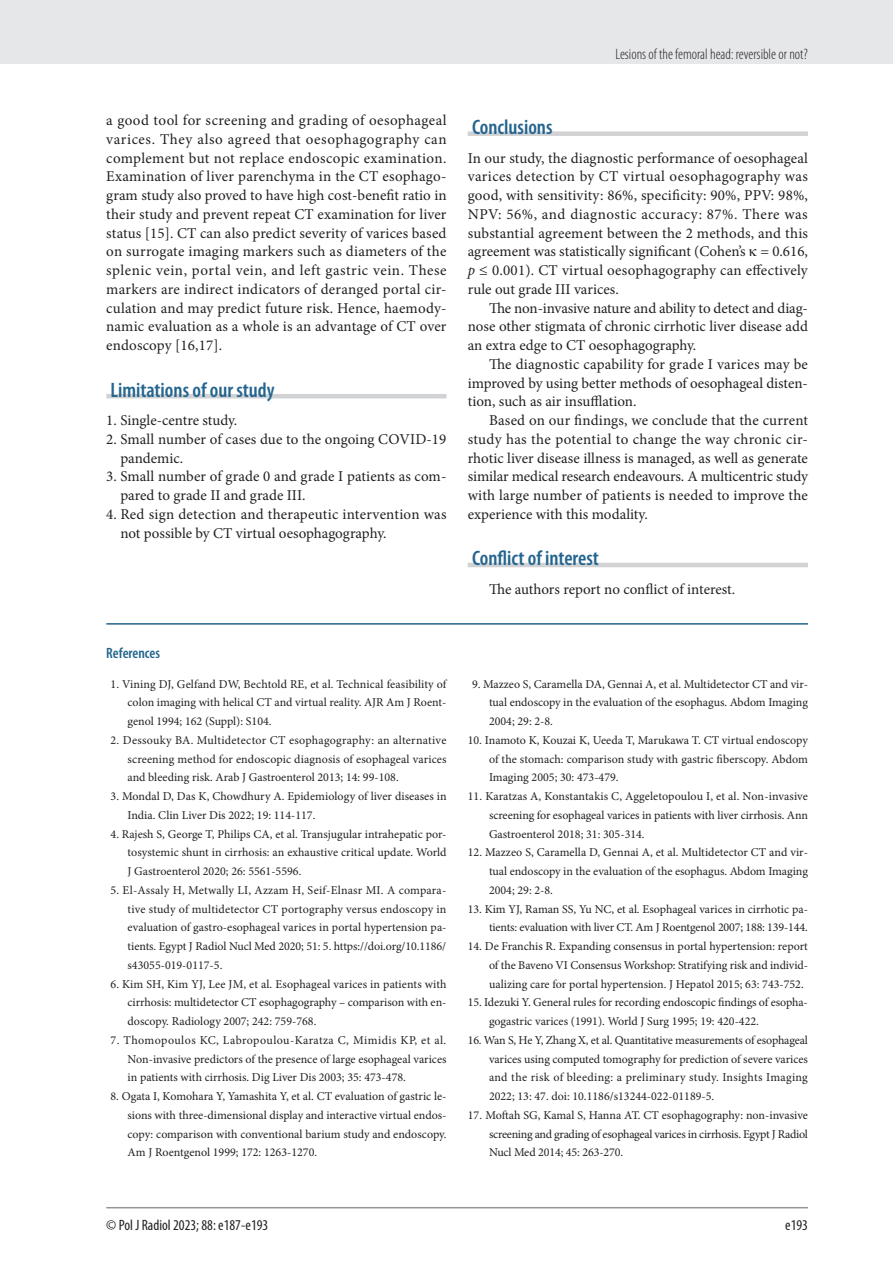
<style>
.page{position:relative;width:893px;height:1263px;background:#fff}
.page>*{position:absolute;margin:0;border:0;box-sizing:border-box;transform-origin:0 0}
.srodtytul_1{font:600 condensed 21px "Myriad Pro";color:#24648f}
.tekst{font:15px/18.8px "Minion Pro";color:#231f20;text-align:justify}
.tekst_bez_wciecia{font:15px/18.8px "Minion Pro";letter-spacing:.01em;color:#231f20;text-align:justify}
.t1{font:300 condensed 15px "Myriad Pro";color:#231f20}
.t2{font:condensed 15px "Myriad Pro";color:#231f20}
.Pism{font:600 condensed 15px "Myriad Pro";color:#24648f}
.pismiennictwo_10{font:12px/18.8px "Minion Pro";color:#231f20;text-align:justify}
.s1{font-style:italic}
</style>
<div class="page">
<div style="left:0;top:0;width:893px;height:64px;background:#e6e7e9"></div>
<hr style="left:106px;top:1207px;width:702px;height:1px;background:#939598">
<hr style="left:106px;top:394px;width:340px;height:4px;background:#d1d2d4">
<div style="left:468px;top:131px;width:340px;height:5px;background:#d1d2d4"></div>
<hr style="left:468px;top:563px;width:340px;height:4px;background:#d1d2d4">
<hr style="left:106px;top:623px;width:702px;height:2px;background:#24648f">
<p class="t1" style="left:615px;top:45px;width:194px">Lesions of the femoral head: reversible or not?</p>
<p class="tekst" style="left:106px;top:111px;width:342px">a good tool for screening and grading of oesophageal varices. They also agreed that oesophagography can complement but not replace endoscopic examination.<br>Examination of liver parenchyma in the CT esophago&shy;gram study also proved to have high cost-benefit ratio in their study and prevent repeat CT examination for liver status [15]. CT can also predict severity of varices based on surrogate imaging markers such as diameters of the splenic vein, portal vein, and left gastric vein. These markers are indirect indicators of deranged portal cir&shy;culation and may predict future risk. Hence, haemody&shy;namic evaluation as a whole is an advantage of CT over endoscopy [16,17].</p>
<p class="srodtytul_1" style="left:111px;top:377px;width:166px">Limitations of our study</p>
<p class="tekst" style="left:106px;top:411px;width:133px">1. Single-centre study.</p>
<p class="tekst" style="left:120px;top:430px;width:328px;text-indent:-14px">2. Small number of cases due to the ongoing COVID-19 pandemic.</p>
<p class="tekst" style="left:120px;top:467px;width:328px;text-indent:-14px">3. Small number of grade 0 and grade I patients as com&shy;pared to grade II and grade III.</p>
<p class="tekst" style="left:120px;top:505px;width:328px;text-indent:-14px">4. Red sign detection and therapeutic intervention was not possible by CT virtual oesophagography.</p>
<p class="srodtytul_1" style="left:472px;top:114px;width:82px">Conclusions</p>
<p class="tekst_bez_wciecia" style="left:468px;top:148px;width:342px">In our study, the diagnostic performance of oesophageal varices detection by CT virtual oesophagography was good, with sensitivity: 86%, specificity: 90%, PPV: 98%, NPV: 56%, and diagnostic accuracy: 87%. There was substantial agreement between the 2 methods, and this agreement was statistically significant (Cohen’s = 0.616, <span class="s1">p</span> ≤ 0.001). CT virtual oesophagography can effectively rule out grade III varices.</p>
<p class="tekst" style="left:468px;top:298px;width:342px;text-indent:21px">The non-invasive nature and ability to detect and diag&shy;nose other stigmata of chronic cirrhotic liver disease add an extra edge to CT oesophagography.</p>
<p class="tekst" style="left:468px;top:355px;width:342px;text-indent:21px">The diagnostic capability for grade I varices may be improved by using better methods of oesophageal disten&shy;tion, such as air insufflation.</p>
<p class="tekst" style="left:468px;top:411px;width:342px;text-indent:21px">Based on our findings, we conclude that the current study has the potential to change the way chronic cir&shy;rhotic liver disease illness is managed, as well as generate similar medical research endeavours. A multicentric study with large number of patients is needed to improve the experience with this modality.</p>
<p class="srodtytul_1" style="left:472px;top:545px;width:128px">Conflict of interest</p>
<p class="tekst" style="left:489px;top:580px;width:248px">The authors report no conflict of interest.</p>
<p class="Pism" style="left:106px;top:643px;width:55px">References</p>
<p class="pismiennictwo_10" style="left:128px;top:674px;width:320px;text-indent:-17px">1. Vining DJ, Gelfand DW, Bechtold RE, et al. Technical feasibility of colon imaging with helical CT and virtual reality. AJR Am J Roent&shy;genol 1994; 162 (Suppl): S104.</p>
<p class="pismiennictwo_10" style="left:128px;top:731px;width:320px;text-indent:-17px">2. Dessouky BA. Multidetector CT esophagography: an alternative screening method for endoscopic diagnosis of esophageal varices and bleeding risk. Arab J Gastroenterol 2013; 14: 99-108.</p>
<p class="pismiennictwo_10" style="left:128px;top:787px;width:321px;text-indent:-17px">3. Mondal D, Das K, Chowdhury A. Epidemiology of liver diseases in<br>India. Clin Liver Dis 2022; 19: 114-117.</p>
<p class="pismiennictwo_10" style="left:128px;top:824px;width:321px;text-indent:-17px">4. Rajesh S, George T, Philips CA, et al. Transjugular intrahepatic por&shy;tosystemic shunt in cirrhosis: an exhaustive critical update. World J Gastroenterol 2020; 26: 5561-5596.</p>
<p class="pismiennictwo_10" style="left:128px;top:881px;width:320px;text-indent:-17px">5. El-Assaly H, Metwally LI, Azzam H, Seif-Elnasr MI. A compara&shy;tive study of multidetector CT portography versus endoscopy in evaluation of gastro-esophageal varices in portal hypertension pa&shy;tients. Egypt J Radiol Nucl Med 2020; 51: 5. https://doi.org/10.1186/ s43055-019-0117-5.</p>
<p class="pismiennictwo_10" style="left:128px;top:974px;width:320px;text-indent:-17px">6. Kim SH, Kim YJ, Lee JM, et al. Esophageal varices in patients with cirrhosis: multidetector CT esophagography – comparison with en&shy;doscopy. Radiology 2007; 242: 759-768.</p>
<p class="pismiennictwo_10" style="left:128px;top:1031px;width:320px;text-indent:-17px">7. Thomopoulos KC, Labropoulou-Karatza C, Mimidis KP, et al.<br>Non-invasive predictors of the presence of large esophageal varices in patients with cirrhosis. Dig Liver Dis 2003; 35: 473-478.</p>
<p class="pismiennictwo_10" style="left:128px;top:1087px;width:320px;text-indent:-17px">8. Ogata I, Komohara Y, Yamashita Y, et al. CT evaluation of gastric le&shy;sions with three-dimensional display and interactive virtual endos&shy;copy: comparison with conventional barium study and endoscopy.<br>Am J Roentgenol 1999; 172: 1263-1270.</p>
<p class="pismiennictwo_10" style="left:489px;top:674px;width:320px;text-indent:-17px">9. Mazzeo S, Caramella DA, Gennai A, et al. Multidetector CT and vir&shy;tual endoscopy in the evaluation of the esophagus. Abdom Imaging 2004; 29: 2-8.</p>
<p class="pismiennictwo_10" style="left:489px;top:731px;width:320px;text-indent:-21px">10. Inamoto K, Kouzai K, Ueeda T, Marukawa T. CT virtual endoscopy of the stomach: comparison study with gastric fiberscopy. Abdom Imaging 2005; 30: 473-479.</p>
<p class="pismiennictwo_10" style="left:489px;top:787px;width:321px;text-indent:-21px">11. Karatzas A, Konstantakis C, Aggeletopoulou I, et al. Νon-invasive screening for esophageal varices in patients with liver cirrhosis. Ann Gastroenterol 2018; 31: 305-314.</p>
<p class="pismiennictwo_10" style="left:489px;top:843px;width:320px;text-indent:-21px">12. Mazzeo S, Caramella D, Gennai A, et al. Multidetector CT and vir&shy;tual endoscopy in the evaluation of the esophagus. Abdom Imaging 2004; 29: 2-8.</p>
<p class="pismiennictwo_10" style="left:468px;top:899px;width:342px;text-align:right">13. Kim YJ, Raman SS, Yu NC, et al. Esophageal varices in cirrhotic pa&shy;tients: evaluation with liver CT. Am J Roentgenol 2007; 188: 139-144.</p>
<p class="pismiennictwo_10" style="left:489px;top:937px;width:320px;text-indent:-21px">14. De Franchis R. Expanding consensus in portal hypertension: report of the Baveno VI Consensus Workshop: Stratifying risk and individ&shy;ualizing care for portal hypertension. J Hepatol 2015; 63: 743-752.</p>
<p class="pismiennictwo_10" style="left:489px;top:993px;width:319px;text-indent:-21px">15. Idezuki Y. General rules for recording endoscopic findings of esopha&shy;gogastric varices (1991). World J Surg 1995; 19: 420-422.</p>
<p class="pismiennictwo_10" style="left:489px;top:1031px;width:320px;text-indent:-21px">16. Wan S, He Y, Zhang X, et al. Quantitative measurements of esophageal varices using computed tomography for prediction of severe varices and the risk of bleeding: a preliminary study. Insights Imaging 2022; 13: 47. doi: 10.1186/s13244-022-01189-5.</p>
<p class="pismiennictwo_10" style="left:489px;top:1106px;width:320px;text-indent:-21px">17. Moftah SG, Kamal S, Hanna AT. CT esophagography: non-invasive screening and grading of esophageal varices in cirrhosis. Egypt J Radiol Nucl Med 2014; 45: 263-270.</p>
<p class="t2" style="left:106px;top:1216px;width:164px">© Pol J Radiol 2023; 88: e187-e193</p>
<p class="t2" style="left:785px;top:1216px;width:24px">e193</p>
</div>
